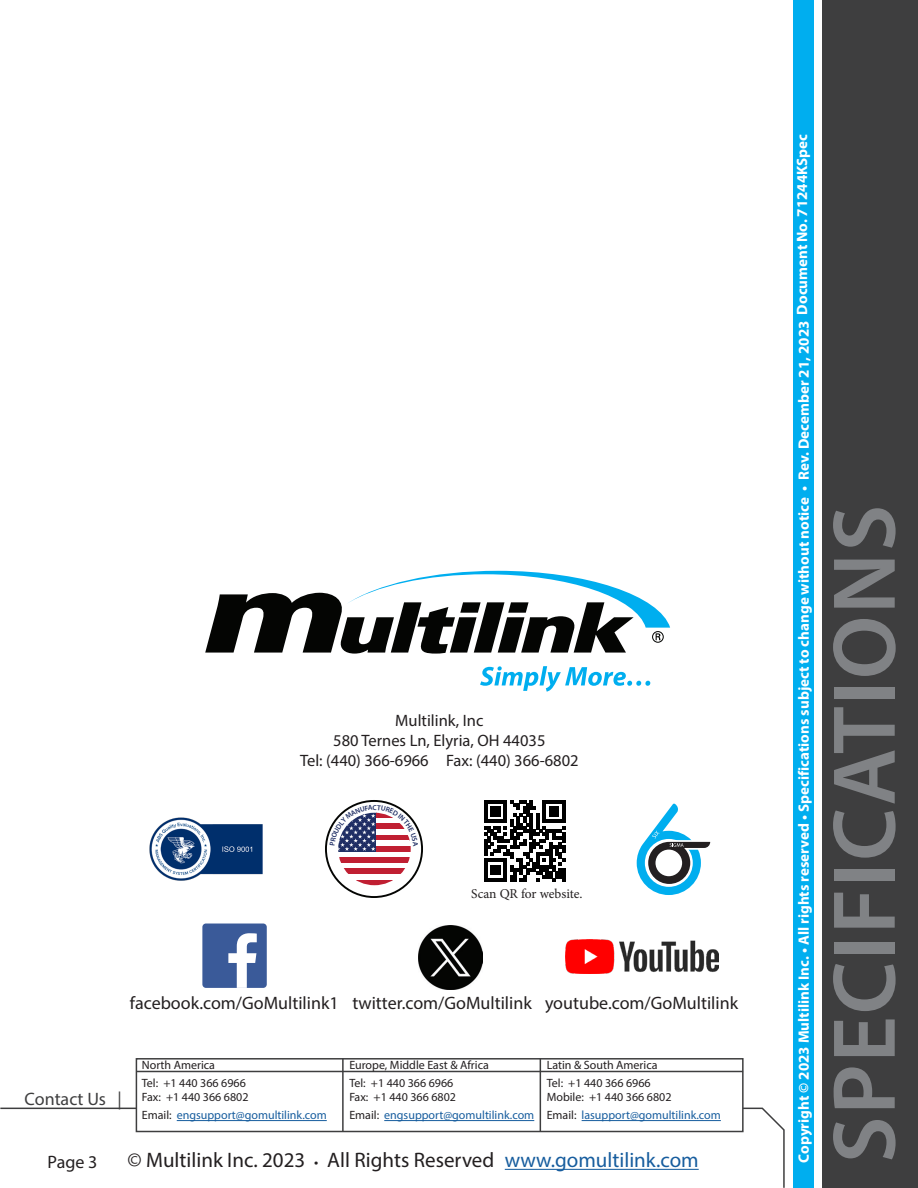
<style>
.page{position:relative;width:918px;height:1188px;background:#fff}
.page>*{position:absolute;margin:0;border:0;box-sizing:border-box;transform-origin:0 0}
.t1{font:600 90px "Myriad Pro";letter-spacing:.02em;color:#808285}
.t2{font:21px "Myriad Pro";color:#231f20}
.t3{font:18px "Myriad Pro";color:#231f20}
.t4{font:18px "Myriad Pro";color:#3e3e3f}
.t5{font:16.5px/19.8px "Myriad Pro";color:#231f20;text-align:center}
.t6{font:700 15px "Myriad Pro";color:#fff}
.t7{font:13.5px "Minion Pro";letter-spacing:-.005em;color:#231f20}
.t8{font:12px/14.4px "Myriad Pro";color:#231f20}
.t9{font:12px/18px "Myriad Pro";color:#175d9e}
.s1{color:#231f20}
.s2{font-size:15px}
.s3{color:#175d9e}
</style>
<div class="page">
<div style="left:822px;top:0;width:96px;height:1188px;background:#3e3e3f"></div>
<div style="left:793px;top:0;width:21px;height:1188px;background:#00aeef"></div>
<svg style="left:326px;top:801px;width:96px;height:96px"></svg>
<div style="left:325px;top:800px;width:98px;height:98px;border:2px solid #040503;border-radius:50%"></div>
<div style="left:338px;top:813px;width:39px;height:39px;background:#1f2e64"></div>
<div style="left:377px;top:846px;width:34px;height:6px;background:#c01f32"></div>
<div style="left:338px;top:852px;width:73px;height:5px;background:#fff"></div>
<div style="left:338px;top:857px;width:73px;height:6px;background:#c01f32"></div>
<div style="left:338px;top:863px;width:73px;height:6px;background:#fff"></div>
<svg style="left:338px;top:869px;width:73px;height:5px"></svg>
<div style="left:338px;top:874px;width:73px;height:6px;background:#fff"></div>
<svg style="left:338px;top:880px;width:73px;height:5px"></svg>
<img style="left:565px;top:940px;width:153px;height:34px">
<img style="left:419px;top:926px;width:63px;height:63px">
<div style="left:202px;top:924px;width:64px;height:63px;background:#3a5a99;border-radius:4px"></div>
<svg style="left:228px;top:933px;width:29px;height:54px"></svg>
<svg style="left:205px;top:571px;width:465px;height:83px"></svg>
<svg style="left:480px;top:666px;width:170px;height:26px"></svg>
<svg style="left:0;top:1107px;width:785px;height:81px"></svg>
<div style="left:136px;top:1058px;width:608px;height:74px;background:#fff;border:2px solid #3e3e3f"></div>
<hr style="left:540px;top:1059px;width:1px;height:73px;background:#3e3e3f">
<hr style="left:342px;top:1058px;width:2px;height:73px;background:#3e3e3f">
<hr style="left:136px;top:1071px;width:607px;height:1px;background:#3e3e3f">
<hr style="left:177px;top:1120px;width:150px;height:1px;background:#175d9e">
<hr style="left:384px;top:1120px;width:150px;height:1px;background:#175d9e">
<hr style="left:582px;top:1120px;width:139px;height:1px;background:#175d9e">
<svg style="left:484px;top:800px;width:81px;height:81px"></svg>
<svg style="left:637px;top:803px;width:74px;height:92px"></svg>
<hr style="left:505px;top:1169px;width:194px;height:1px;background:#175d9e">
<img style="left:149px;top:817px;width:114px;height:64px">
<svg style="left:330px;top:805px;width:88px;height:46px"></svg>
<h3 class="t5" style="left:300px;top:711px;width:280px">Multilink, Inc<br>580 Ternes Ln, Elyria, OH 44035<br>Tel: (440) 366-6966 Fax: (440) 366-6802</h3>
<p class="t7" style="left:471px;top:885px;width:113px">Scan QR for website.</p>
<h3 class="t3" style="left:130px;top:992px;width:610px">facebook.com/GoMultilink1 twitter.com/GoMultilink youtube.com/GoMultilink</h3>
<h3 class="t4" style="left:25px;top:1087px;width:99px">Contact Us |</h3>
<p class="t8" style="left:142px;top:1056px;width:106px;line-height:17.7px">North America<br>Tel: +1 440 366 6966</p>
<p class="t9" style="left:142px;top:1088px;width:186px"><span class="s1">Fax: +1 440 366 6802<br>Email:</span> engsupport@gomultilink.com</p>
<p class="t8" style="left:349px;top:1058px;width:141px">Europe, Middle East &amp; Africa</p>
<p class="t8" style="left:547px;top:1058px;width:112px">Latin &amp; South America</p>
<p class="t8" style="left:349px;top:1076px;width:108px">Tel: +1 440 366 6966<br>Fax: +1 440 366 6802</p>
<p class="t9" style="left:349px;top:1106px;width:186px"><span class="s1">Email:</span> engsupport@gomultilink.com</p>
<p class="t8" style="left:547px;top:1076px;width:126px">Tel: +1 440 366 6966<br>Mobile: +1 440 366 6802</p>
<p class="t9" style="left:547px;top:1106px;width:176px"><span class="s1">Email:</span> lasupport@gomultilink.com</p>
<h3 class="t3" style="left:48px;top:1151px;width:51px">Page 3</h3>
<h2 class="t2" style="left:127px;top:1147px;width:573px">© Multilink Inc. 2023 <span class="s2">•</span> All Rights Reserved <span class="s3">www.gomultilink.com</span></h2>
<p class="t6" style="left:792px;top:315px;width:182px;rotate:-90deg">Document No. 71244KSpec</p>
<p class="t6" style="left:794px;top:1162px;width:843px;rotate:-90deg">Copyright © 2023 Multilink Inc. • All rights reserved • Specifications subject to change without notice • Rev. December 21, 2023</p>
<h1 class="t1" style="left:807px;top:1163px;width:660px;rotate:-90deg">SPECIFICATIONS</h1>
</div>
